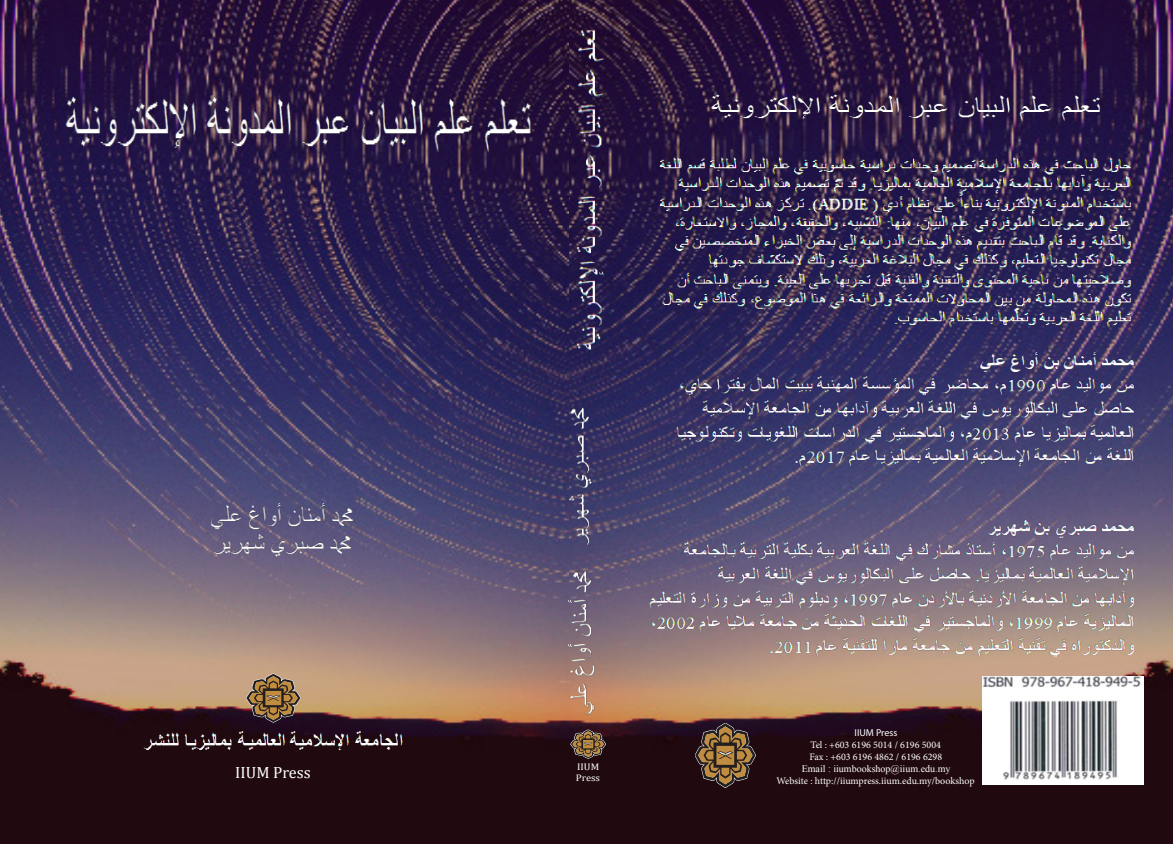
<style>
.page{position:relative;width:1173px;height:844px;background:#fff}
.page>*{position:absolute;margin:0;border:0;box-sizing:border-box;transform-origin:0 0}
.Book_Title{font:16.25px "Cambria Math";color:#fff}
.arabic{font:10px "Minion Pro";color:#fff}
.Adress_iium{font:10px "Times New Roman";color:#fff}
.arabic-2{font:10px "Myriad Pro";color:#fff}
.Book_Title-2{font:9.5px "Cambria Math";color:#fff;scale:1.1 1}
</style>
<div class="page">
<img style="left:568px;top:0;width:604px;height:843px">
<img style="left:0;top:0;width:568px;height:843px">
<img style="left:636px;top:352px;width:497px;height:311px">
<img style="left:982px;top:676px;width:161px;height:108px">
<svg style="left:570px;top:729px;width:35px;height:29px"></svg>
<svg style="left:695px;top:722px;width:60px;height:65px;background:#604631"></svg>
<svg style="left:246px;top:673px;width:54px;height:49px;background:#846749"></svg>
<img style="left:575px;top:24px;width:30px;height:332px">
<img style="left:654px;top:139px;width:484px;height:208px">
<img style="left:137px;top:729px;width:273px;height:25px">
<img style="left:54px;top:93px;width:492px;height:60px">
<img style="left:700px;top:93px;width:413px;height:29px">
<img style="left:201px;top:503px;width:160px;height:54px">
<img style="left:568px;top:562px;width:29px;height:160px">
<img style="left:568px;top:397px;width:24px;height:160px">
<p class="Book_Title" style="left:235px;top:762px;width:77px">IIUM Press</p>
<p class="Book_Title-2" style="left:577px;top:760px;width:22px">IIUM</p>
<p class="Book_Title-2" style="left:576px;top:772px;width:23px">Press</p>
<p class="arabic-2" style="left:854px;top:726px;width:44px">IIUM Press</p>
<p class="arabic" style="left:810px;top:737px;width:132px">Tel : +603 6196 5014 / 6196 5004</p>
<p class="arabic" style="left:809px;top:749px;width:134px">Fax : +603 6196 4862 / 6196 6298</p>
<p class="Adress_iium" style="left:801px;top:761px;width:150px">Email : iiumbookshop@iium.edu.my</p>
<p class="arabic" style="left:776px;top:773px;width:199px">Website : http://iiumpress.iium.edu.my/bookshop</p>
</div>
